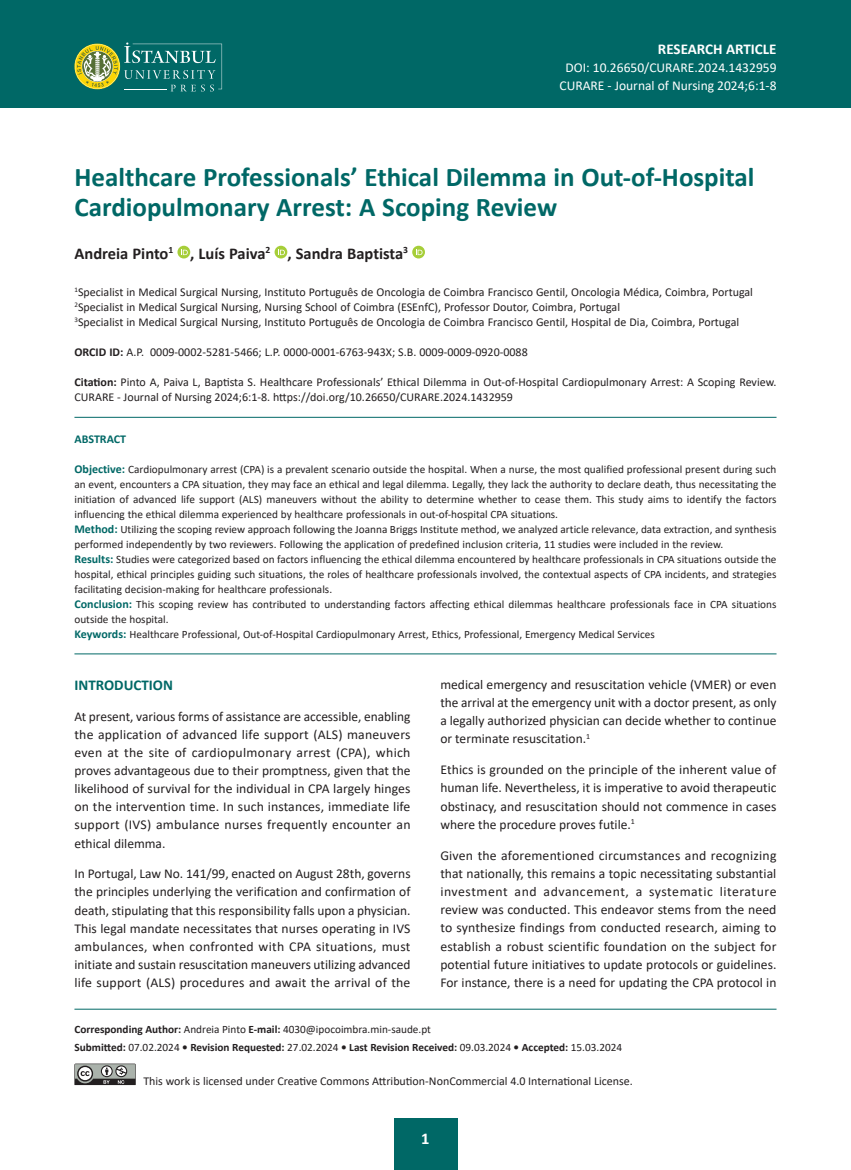
<style>
.page{position:relative;width:851px;height:1170px;background:#fff}
.page>*{position:absolute;margin:0;border:0;box-sizing:border-box;transform-origin:0 0}
.Baslik_1{font:700 27px/30px "Calibri";color:#006866}
.Yazarlar{font:700 16.5px "Calibri";color:#231f20}
.t1{font:700 16.5px "Calibri";color:#fff}
.t2{font:700 15px "Calibri";color:#fff}
.İç_başlılk_1{font:700 15px "Calibri";color:#006866}
.Ana_metin{font:13.5px/18.1px "Calibri";color:#231f20;text-align:justify}
.t3{font:13.5px "Calibri";color:#fff}
.t4{font:12px/15px "Calibri";color:#231f20}
.Abstract{font:700 12px "Calibri";color:#006866}
.Keyword{font:11.25px/15px "Calibri";color:#231f20;text-align:justify}
.t5{font:700 11.25px "Calibri";color:#231f20}
.s1{font-weight:700}
.s2{font-weight:700;font-size:12px;color:#006866}
.s3{font-weight:400}
</style>
<div class="page">
<div style="left:393px;top:1118px;width:64px;height:51px;background:#006866"></div>
<div style="left:0;top:0;width:850px;height:107px;background:#006866"></div>
<svg style="left:177px;top:246px;width:13px;height:12px"></svg>
<svg style="left:181px;top:250px;width:7px;height:5px"></svg>
<svg style="left:274px;top:246px;width:13px;height:12px"></svg>
<svg style="left:278px;top:250px;width:7px;height:5px"></svg>
<svg style="left:412px;top:246px;width:13px;height:12px"></svg>
<svg style="left:415px;top:250px;width:7px;height:5px"></svg>
<hr style="left:74px;top:1008px;width:702px;height:1px;background:#006866">
<hr style="left:74px;top:417px;width:702px;height:1px;background:#006866">
<hr style="left:74px;top:653px;width:702px;height:1px;background:#006866">
<svg style="left:74px;top:1063px;width:62px;height:21px"></svg>
<svg style="left:74px;top:43px;width:148px;height:49px"></svg>
<p class="t2" style="left:658px;top:38px;width:120px">RESEARCH ARTICLE</p>
<p class="t3" style="left:565px;top:58px;width:212px">DOI: 10.26650/CURARE.2024.1432959</p>
<p class="t3" style="left:559px;top:76px;width:218px">CURARE - Journal of Nursing 2024;6:1-8</p>
<p class="Baslik_1" style="left:74px;top:162px;width:681px">Healthcare Professionals’ Ethical Dilemma in Out-of-Hospital<br>Cardiopulmonary Arrest: A Scoping Review</p>
<p class="Yazarlar" style="left:74px;top:241px;width:335px">Andreia Pinto<sup>1</sup> , Luís Paiva<sup>2</sup> , Sandra Baptista<sup>3</sup></p>
<p class="t4" style="left:74px;top:284px;width:680px"><sup>1</sup>Specialist in Medical Surgical Nursing, Instituto Português de Oncologia de Coimbra Francisco Gentil, Oncologia Médica, Coimbra, Portugal</p>
<p class="t4" style="left:74px;top:299px;width:547px"><sup>2</sup>Specialist in Medical Surgical Nursing, Nursing School of Coimbra (ESEnfC), Professor Doutor, Coimbra, Portugal</p>
<p class="t4" style="left:74px;top:314px;width:666px"><sup>3</sup>Specialist in Medical Surgical Nursing, Instituto Português de Oncologia de Coimbra Francisco Gentil, Hospital de Dia, Coimbra, Portugal</p>
<p class="t4" style="left:74px;top:344px;width:455px"><span class="s1">ORCID ID:</span> A.P. 0009-0002-5281-5466; L.P. 0000-0001-6763-943X; S.B. 0009-0009-0920-0088</p>
<p class="t4" style="left:74px;top:374px;width:703px"><span class="s1">Citation:</span> Pinto A, Paiva L, Baptista S. Healthcare Professionals’ Ethical Dilemma in Out-of-Hospital Cardiopulmonary Arrest: A Scoping Review.<br>CURARE - Journal of Nursing 2024;6:1-8. https://doi.org/10.26650/CURARE.2024.1432959</p>
<p class="Abstract" style="left:74px;top:430px;width:53px">ABSTRACT</p>
<p class="Keyword" style="left:74px;top:461px;width:703px"><span class="s2">Objective:</span> Cardiopulmonary arrest (CPA) is a prevalent scenario outside the hospital. When a nurse, the most qualified professional present during such an event, encounters a CPA situation, they may face an ethical and legal dilemma. Legally, they lack the authority to declare death, thus necessitating the initiation of advanced life support (ALS) maneuvers without the ability to determine whether to cease them. This study aims to identify the factors influencing the ethical dilemma experienced by healthcare professionals in out-of-hospital CPA situations.</p>
<p class="Keyword" style="left:74px;top:521px;width:703px"><span class="s2">Method:</span> Utilizing the scoping review approach following the Joanna Briggs Institute method, we analyzed article relevance, data extraction, and synthesis performed independently by two reviewers. Following the application of predefined inclusion criteria, 11 studies were included in the review.</p>
<p class="Keyword" style="left:74px;top:551px;width:703px"><span class="s2">Results:</span> Studies were categorized based on factors influencing the ethical dilemma encountered by healthcare professionals in CPA situations outside the hospital, ethical principles guiding such situations, the roles of healthcare professionals involved, the contextual aspects of CPA incidents, and strategies facilitating decision-making for healthcare professionals.</p>
<p class="Keyword" style="left:74px;top:596px;width:703px"><span class="s2">Conclusion:</span> This scoping review has contributed to understanding factors affecting ethical dilemmas healthcare professionals face in CPA situations outside the hospital.</p>
<p class="Keyword" style="left:74px;top:626px;width:581px"><span class="s2">Keywords:</span> Healthcare Professional, Out-of-Hospital Cardiopulmonary Arrest, Ethics, Professional, Emergency Medical Services</p>
<p class="İç_başlılk_1" style="left:74px;top:674px;width:100px">INTRODUCTION</p>
<p class="Ana_metin" style="left:74px;top:706px;width:337px">At present, various forms of assistance are accessible, enabling the application of advanced life support (ALS) maneuvers even at the site of cardiopulmonary arrest (CPA), which proves advantageous due to their promptness, given that the likelihood of survival for the individual in CPA largely hinges on the intervention time. In such instances, immediate life support (IVS) ambulance nurses frequently encounter an ethical dilemma.</p>
<p class="Ana_metin" style="left:74px;top:864px;width:337px">In Portugal, Law No. 141/99, enacted on August 28th, governs the principles underlying the verification and confirmation of death, stipulating that this responsibility falls upon a physician.<br>This legal mandate necessitates that nurses operating in IVS ambulances, when confronted with CPA situations, must initiate and sustain resuscitation maneuvers utilizing advanced life support (ALS) procedures and await the arrival of the</p>
<p class="Ana_metin" style="left:440px;top:674px;width:337px">medical emergency and resuscitation vehicle (VMER) or even the arrival at the emergency unit with a doctor present, as only a legally authorized physician can decide whether to continue or terminate resuscitation.<sup>1</sup></p>
<p class="Ana_metin" style="left:440px;top:760px;width:337px">Ethics is grounded on the principle of the inherent value of human life. Nevertheless, it is imperative to avoid therapeutic obstinacy, and resuscitation should not commence in cases where the procedure proves futile.<sup>1</sup></p>
<p class="Ana_metin" style="left:440px;top:845px;width:337px">Given the aforementioned circumstances and recognizing that nationally, this remains a topic necessitating substantial investment and advancement, a systematic literature review was conducted. This endeavor stems from the need to synthesize findings from conducted research, aiming to establish a robust scientific foundation on the subject for potential future initiatives to update protocols or guidelines.<br>For instance, there is a need for updating the CPA protocol in</p>
<p class="Keyword" style="left:74px;top:1021px;width:358px"><span class="s1">Corresponding Author:</span> Andreia Pinto <span class="s1">E-mail:</span> 4030@ipocoimbra.min-saude.pt</p>
<p class="t5" style="left:74px;top:1038px;width:549px">Submitted: <span class="s3">07.02.2024</span> • Revision Requested: <span class="s3">27.02.2024</span> • Last Revision Received: <span class="s3">09.03.2024</span> • Accepted: <span class="s3">15.03.2024</span></p>
<p class="t4" style="left:143px;top:1073px;width:491px">This work is licensed under Creative Commons Attribution-NonCommercial 4.0 International License.</p>
<p class="t1" style="left:421px;top:1126px;width:10px">1</p>
</div>
